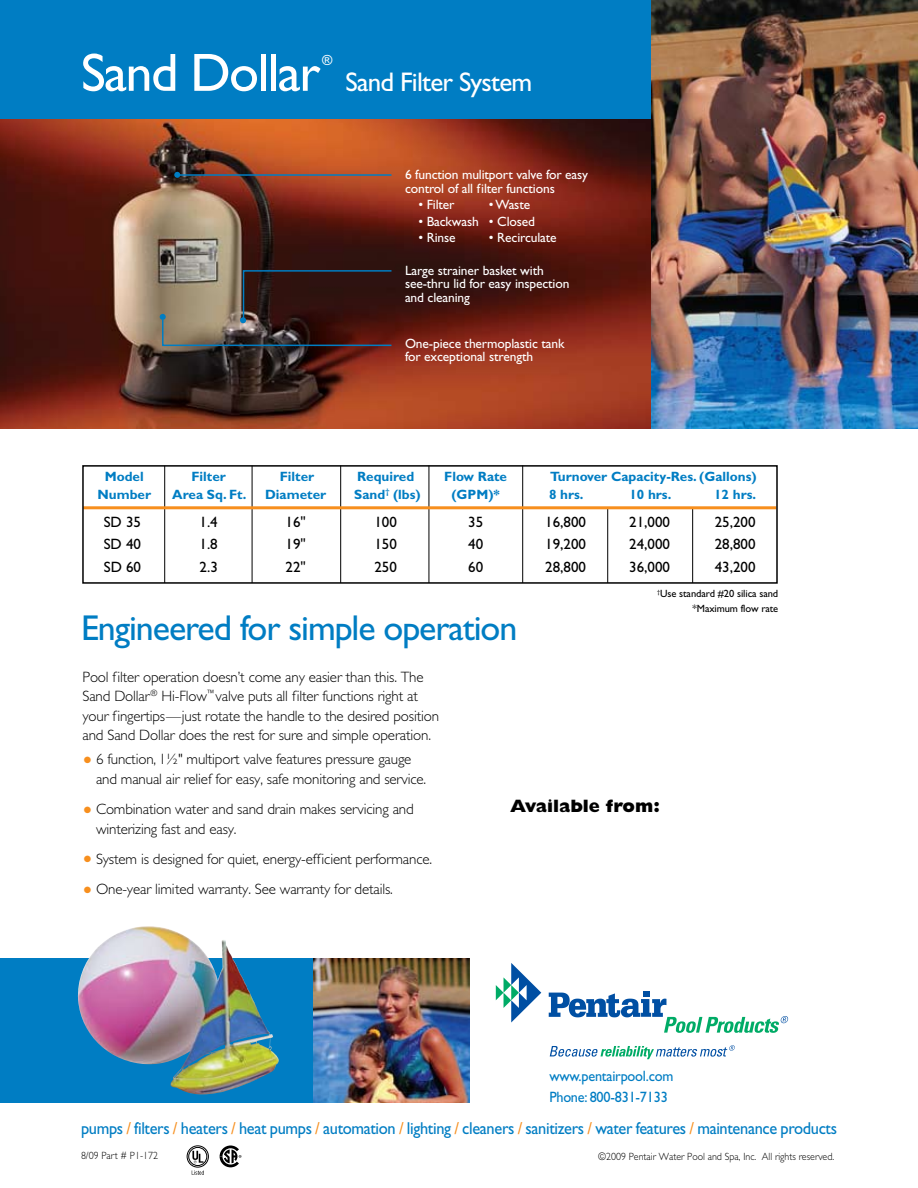
<style>
.page{position:relative;width:918px;height:1188px;background:#fff}
.page>*{position:absolute;margin:0;border:0;box-sizing:border-box;transform-origin:0 0}
.t1{font:54px "Gill Sans Std";letter-spacing:-.03em;color:#fff}
.t2{font:36px "Gill Sans Std";letter-spacing:-.03em;color:#007dc3}
.t3{font:27px "Gill Sans Std";letter-spacing:-.03em;color:#fff}
.t4{font:800 18px "Gill Sans Std";color:#000}
.t5{font:17.25px "Gill Sans Std";letter-spacing:-.02em;color:#007dc3;scale:.95 1}
.t6{font:300 15px/19.5px "Gill Sans Std";letter-spacing:-.01em;color:#000}
.t7{font:15px "Gill Sans Std";color:#000}
.t8{font:15px/21px "Gill Sans Std";letter-spacing:-.015em;color:#007dc3;scale:.95 1}
.t9{font:13.95px "Gill Sans Std";color:#fff}
.t10{font:13.5px/13.5px "Gill Sans Std";letter-spacing:-.01em;color:#fff}
.t11{font:700 13.5px "Gill Sans Std";color:#007dc3}
.t12{font:300 10.5px "Gill Sans Std";color:#000;scale:.95 1}
.t13{font:10.5px/15px "Gill Sans Std";letter-spacing:-.01em;color:#000;text-align:right}
.s1{font-weight:800;font-size:20.25px;color:#f78f1e}
.s2{color:#f78f1e}
</style>
<div class="page">
<svg style="left:549px;top:992px;width:239px;height:41px"></svg>
<svg style="left:496px;top:963px;width:45px;height:60px"></svg>
<svg style="left:550px;top:1045px;width:185px;height:14px"></svg>
<img style="left:0;top:118px;width:652px;height:311px">
<div style="left:0;top:0;width:656px;height:118px;background:#007dc3"></div>
<img style="left:652px;top:0;width:266px;height:429px">
<div style="left:0;top:959px;width:320px;height:144px;background:#007dc3"></div>
<img style="left:314px;top:959px;width:156px;height:144px">
<hr style="left:177px;top:174px;width:215px;height:2px;background:#007dc3">
<svg style="left:174px;top:172px;width:6px;height:6px"></svg>
<svg style="left:160px;top:269px;width:233px;height:78px;background:#55413a"></svg>
<img style="left:77px;top:926px;width:202px;height:168px">
<hr style="left:164px;top:466px;width:1px;height:117px;background:#000">
<hr style="left:252px;top:466px;width:1px;height:117px;background:#000">
<hr style="left:340px;top:466px;width:1px;height:117px;background:#000">
<hr style="left:429px;top:466px;width:1px;height:117px;background:#000">
<hr style="left:522px;top:466px;width:1px;height:117px;background:#000">
<hr style="left:607px;top:508px;width:1px;height:75px;background:#000">
<hr style="left:692px;top:507px;width:1px;height:76px;background:#000">
<hr style="left:83px;top:506px;width:693px;height:3px;background:#f78f1e">
<svg style="left:220px;top:1145px;width:21px;height:22px"></svg>
<svg style="left:187px;top:1145px;width:22px;height:30px"></svg>
<div style="left:82px;top:465px;width:696px;height:119px;border:2px solid #000"></div>
<h1 class="t1" style="left:81px;top:42px;width:241px">Sand Dollar</h1>
<p class="t9" style="left:322px;top:52px;width:12px">®</p>
<h3 class="t3" style="left:345px;top:66px;width:188px">Sand Filter System</h3>
<p class="t10" style="left:405px;top:168px;width:185px">6 function mulitport valve for easy control of all filter functions</p>
<p class="t10" style="left:418px;top:198px;width:38px">• Filter</p>
<p class="t10" style="left:489px;top:198px;width:43px">•Waste</p>
<p class="t10" style="left:418px;top:214px;width:118px">• Backwash • Closed</p>
<p class="t10" style="left:418px;top:231px;width:39px">• Rinse</p>
<p class="t10" style="left:489px;top:231px;width:69px">• Recirculate</p>
<p class="t10" style="left:405px;top:264px;width:166px">Large strainer basket with see-thru lid for easy inspection and cleaning</p>
<p class="t10" style="left:405px;top:336px;width:161px">One-piece thermoplastic tank for exceptional strength</p>
<p class="t11" style="left:105px;top:468px;width:40px">Model</p>
<p class="t11" style="left:191px;top:468px;width:36px">Filter</p>
<p class="t11" style="left:280px;top:468px;width:36px">Filter</p>
<p class="t11" style="left:357px;top:468px;width:59px">Required</p>
<p class="t11" style="left:444px;top:468px;width:64px">Flow Rate</p>
<p class="t11" style="left:550px;top:468px;width:208px">Turnover Capacity-Res. (Gallons)</p>
<p class="t11" style="left:98px;top:486px;width:55px">Number</p>
<p class="t11" style="left:172px;top:486px;width:76px">Area Sq. Ft.</p>
<p class="t11" style="left:265px;top:486px;width:63px">Diameter</p>
<p class="t11" style="left:354px;top:486px;width:68px">Sand<sup>†</sup> (lbs)</p>
<p class="t11" style="left:451px;top:486px;width:50px">(GPM)*</p>
<p class="t11" style="left:549px;top:486px;width:36px">8 hrs.</p>
<p class="t11" style="left:629px;top:486px;width:43px">10 hrs.</p>
<p class="t11" style="left:714px;top:486px;width:43px">12 hrs.</p>
<p class="t7" style="left:104px;top:513px;width:39px">SD 35</p>
<p class="t7" style="left:200px;top:513px;width:20px">1.4</p>
<p class="t7" style="left:286px;top:513px;width:22px">16"</p>
<p class="t7" style="left:374px;top:513px;width:24px">100</p>
<p class="t7" style="left:468px;top:513px;width:16px">35</p>
<p class="t7" style="left:545px;top:513px;width:42px">16,800</p>
<p class="t7" style="left:629px;top:513px;width:42px">21,000</p>
<p class="t7" style="left:715px;top:513px;width:42px">25,200</p>
<p class="t7" style="left:104px;top:536px;width:39px">SD 40</p>
<p class="t7" style="left:200px;top:536px;width:20px">1.8</p>
<p class="t7" style="left:286px;top:536px;width:22px">19"</p>
<p class="t7" style="left:374px;top:536px;width:24px">150</p>
<p class="t7" style="left:468px;top:536px;width:16px">40</p>
<p class="t7" style="left:545px;top:536px;width:42px">19,200</p>
<p class="t7" style="left:629px;top:536px;width:42px">24,000</p>
<p class="t7" style="left:715px;top:536px;width:42px">28,800</p>
<p class="t7" style="left:104px;top:559px;width:39px">SD 60</p>
<p class="t7" style="left:200px;top:559px;width:20px">2.3</p>
<p class="t7" style="left:286px;top:559px;width:22px">22"</p>
<p class="t7" style="left:374px;top:559px;width:24px">250</p>
<p class="t7" style="left:468px;top:559px;width:16px">60</p>
<p class="t7" style="left:545px;top:559px;width:42px">28,800</p>
<p class="t7" style="left:629px;top:559px;width:42px">36,000</p>
<p class="t7" style="left:715px;top:559px;width:42px">43,200</p>
<h2 class="t2" style="left:81px;top:607px;width:438px">Engineered for simple operation</h2>
<p class="t13" style="left:657px;top:587px;width:123px"><sup>†</sup>Use standard #20 silica sand *Maximum flow rate</p>
<p class="t6" style="left:82px;top:667px;width:358px">Pool filter operation doesn’t come any easier than this. The Sand Dollar<sup>®</sup> Hi-Flow<sup>™</sup> valve puts all filter functions right at your fingertips—just rotate the handle to the desired position and Sand Dollar does the rest for sure and simple operation.</p>
<p class="t6" style="left:96px;top:750px;width:332px;text-indent:-14px"><span class="s1">•</span> 6 function, 11⁄2" multiport valve features pressure gauge and manual air relief for easy, safe monitoring and service.</p>
<p class="t6" style="left:96px;top:800px;width:319px;text-indent:-14px"><span class="s1">•</span> Combination water and sand drain makes servicing and winterizing fast and easy.</p>
<p class="t6" style="left:82px;top:849px;width:351px"><span class="s1">•</span> System is designed for quiet, energy-efficient performance.</p>
<p class="t6" style="left:82px;top:880px;width:312px"><span class="s1">•</span> One-year limited warranty. See warranty for details.</p>
<p class="t4" style="left:510px;top:795px;width:151px">Available from:</p>
<p class="t8" style="left:549px;top:1065px;width:132px">www.pentairpool.com<br>Phone: 800-831-7133</p>
<p class="t5" style="left:81px;top:1118px;width:797px">pumps <span class="s2">/</span> filters <span class="s2">/</span> heaters <span class="s2">/</span> heat pumps <span class="s2">/</span> automation <span class="s2">/</span> lighting <span class="s2">/</span> cleaners <span class="s2">/</span> sanitizers <span class="s2">/</span> water features <span class="s2">/</span> maintenance products</p>
<p class="t12" style="left:81px;top:1150px;width:83px">8/09 Part # P1-172</p>
<p class="t12" style="left:598px;top:1150px;width:250px">©2009 Pentair Water Pool and Spa, Inc. All rights reserved.</p>
</div>
